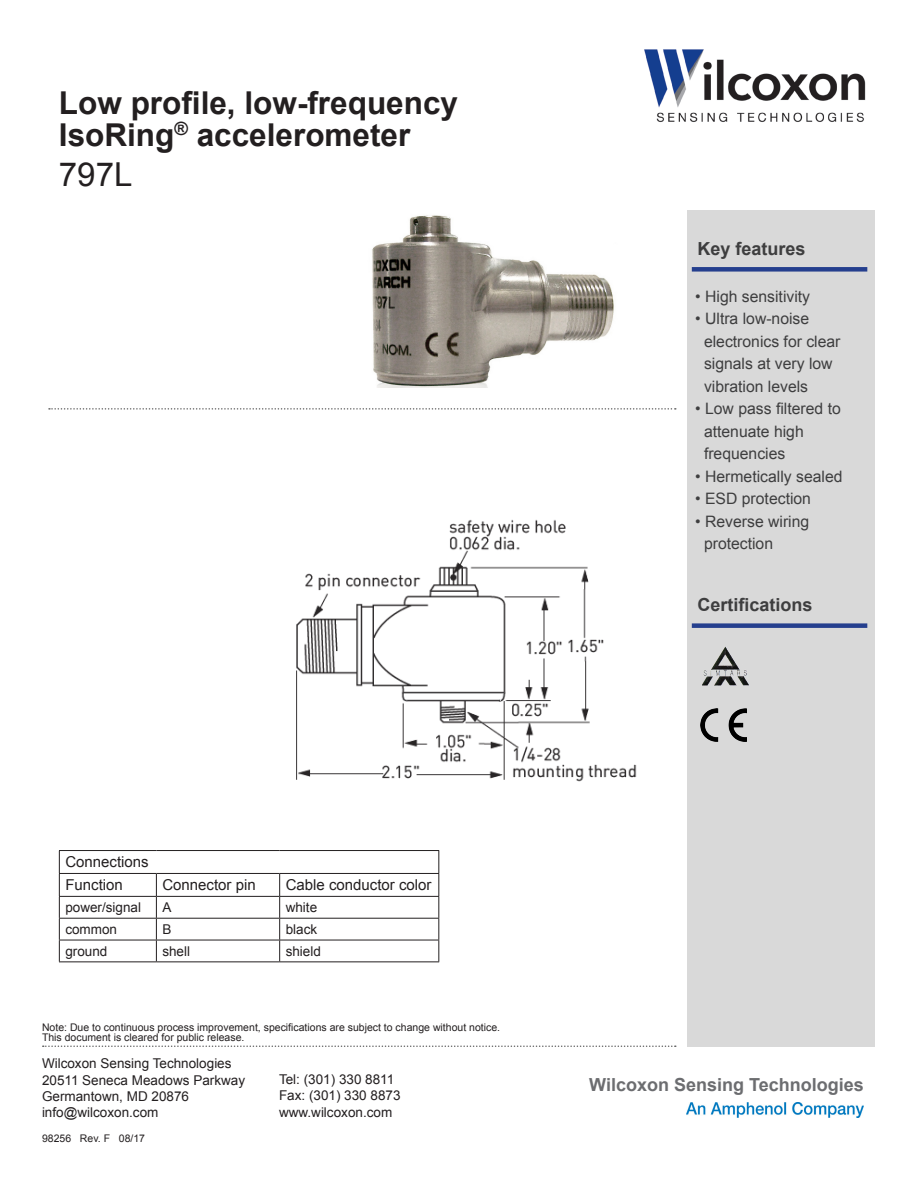
<style>
.page{position:relative;width:918px;height:1188px;background:#fff}
.page>*{position:absolute;margin:0;border:0;box-sizing:border-box;transform-origin:0 0}
.t1{font:33px "Arial";color:#231f20}
.t2{font:700 31.5px/31.5px "Arial";color:#231f20}
.t3{font:700 18px "Arial";color:#6c6d70}
.t4{font:700 18px "Arial";color:#3e3e3f}
.t5{font:15.75px/22.5px "Arial";color:#3e3e3f}
.t6{font:15px "Arial";color:#231f20}
.t7{font:13.5px "Arial";color:#231f20}
.t8{font:10.5px "Arial";color:#231f20}
</style>
<div class="page">
<div style="left:687px;top:210px;width:187px;height:837px;background:#d9d9d9"></div>
<div style="left:692px;top:267px;width:175px;height:5px;background:#253f8e"></div>
<svg style="left:43px;top:1046px;width:633px;height:1px"></svg>
<svg style="left:49px;top:408px;width:627px;height:2px"></svg>
<div style="left:692px;top:623px;width:175px;height:5px;background:#253f8e"></div>
<img style="left:687px;top:1102px;width:177px;height:16px">
<hr style="left:59px;top:850px;width:97px;height:1px;background:#231f20">
<hr style="left:156px;top:850px;width:124px;height:1px;background:#231f20">
<hr style="left:280px;top:850px;width:159px;height:1px;background:#231f20">
<hr style="left:59px;top:873px;width:97px;height:1px;background:#231f20">
<hr style="left:156px;top:873px;width:124px;height:1px;background:#231f20">
<hr style="left:280px;top:873px;width:159px;height:1px;background:#231f20">
<hr style="left:59px;top:896px;width:97px;height:1px;background:#231f20">
<hr style="left:156px;top:896px;width:124px;height:1px;background:#231f20">
<hr style="left:280px;top:896px;width:159px;height:1px;background:#231f20">
<hr style="left:59px;top:918px;width:97px;height:1px;background:#231f20">
<hr style="left:156px;top:918px;width:124px;height:1px;background:#231f20">
<hr style="left:280px;top:918px;width:159px;height:1px;background:#231f20">
<hr style="left:59px;top:940px;width:97px;height:1px;background:#231f20">
<svg style="left:59px;top:851px;width:1px;height:110px"></svg>
<hr style="left:156px;top:940px;width:124px;height:1px;background:#231f20">
<svg style="left:156px;top:874px;width:1px;height:87px"></svg>
<hr style="left:280px;top:940px;width:159px;height:1px;background:#231f20">
<svg style="left:279px;top:874px;width:1px;height:87px"></svg>
<svg style="left:438px;top:851px;width:1px;height:110px"></svg>
<hr style="left:59px;top:961px;width:97px;height:1px;background:#231f20">
<hr style="left:156px;top:961px;width:124px;height:1px;background:#231f20">
<hr style="left:280px;top:961px;width:159px;height:1px;background:#231f20">
<img style="left:644px;top:49px;width:222px;height:73px">
<img style="left:296px;top:519px;width:341px;height:263px">
<img style="left:701px;top:708px;width:46px;height:33px">
<img style="left:702px;top:646px;width:46px;height:40px">
<img style="left:372px;top:215px;width:242px;height:173px">
<p class="t2" style="left:59px;top:89px;width:401px">Low profile, low-frequency<br>IsoRing<sup>®</sup> accelerometer</p>
<p class="t1" style="left:59px;top:153px;width:75px">797L</p>
<p class="t4" style="left:698px;top:236px;width:110px">Key features</p>
<p class="t5" style="left:695px;top:285px;width:116px">• High sensitivity</p>
<p class="t5" style="left:704px;top:308px;width:138px;text-indent:-9px">• Ultra low-noise electronics for clear signals at very low</p>
<p class="t5" style="left:704px;top:375px;width:106px">vibration levels</p>
<p class="t5" style="left:704px;top:398px;width:138px;text-indent:-9px">• Low pass filtered to attenuate high frequencies</p>
<p class="t5" style="left:695px;top:465px;width:149px">• Hermetically sealed</p>
<p class="t5" style="left:695px;top:488px;width:117px">• ESD protection</p>
<p class="t5" style="left:704px;top:510px;width:107px;text-indent:-9px">• Reverse wiring protection</p>
<p class="t4" style="left:698px;top:593px;width:117px">Certifications</p>
<p class="t6" style="left:65px;top:852px;width:85px">Connections</p>
<p class="t6" style="left:65px;top:875px;width:59px">Function</p>
<p class="t6" style="left:162px;top:875px;width:95px">Connector pin</p>
<p class="t6" style="left:286px;top:875px;width:147px">Cable conductor color</p>
<p class="t7" style="left:65px;top:899px;width:77px">power/signal</p>
<p class="t7" style="left:162px;top:899px;width:11px">A</p>
<p class="t7" style="left:286px;top:899px;width:33px">white</p>
<p class="t7" style="left:65px;top:920px;width:53px">common</p>
<p class="t7" style="left:162px;top:920px;width:11px">B</p>
<p class="t7" style="left:286px;top:920px;width:33px">black</p>
<p class="t7" style="left:65px;top:942px;width:44px">ground</p>
<p class="t7" style="left:162px;top:942px;width:29px">shell</p>
<p class="t7" style="left:286px;top:942px;width:37px">shield</p>
<p class="t8" style="left:42px;top:1020px;width:460px">Note: Due to continuous process improvement, specifications are subject to change without notice.</p>
<p class="t8" style="left:42px;top:1030px;width:204px">This document is cleared for public release.</p>
<p class="t7" style="left:42px;top:1055px;width:191px">Wilcoxon Sensing Technologies</p>
<p class="t7" style="left:42px;top:1071px;width:205px">20511 Seneca Meadows Parkway</p>
<p class="t7" style="left:42px;top:1087px;width:149px">Germantown, MD 20876</p>
<p class="t7" style="left:42px;top:1103px;width:118px">info@wilcoxon.com</p>
<p class="t8" style="left:42px;top:1131px;width:105px">98256 Rev. F 08/17</p>
<p class="t7" style="left:279px;top:1071px;width:117px">Tel: (301) 330 8811</p>
<p class="t7" style="left:279px;top:1087px;width:123px">Fax: (301) 330 8873</p>
<p class="t7" style="left:279px;top:1103px;width:115px">www.wilcoxon.com</p>
<p class="t3" style="left:589px;top:1073px;width:276px">Wilcoxon Sensing Technologies</p>
</div>
